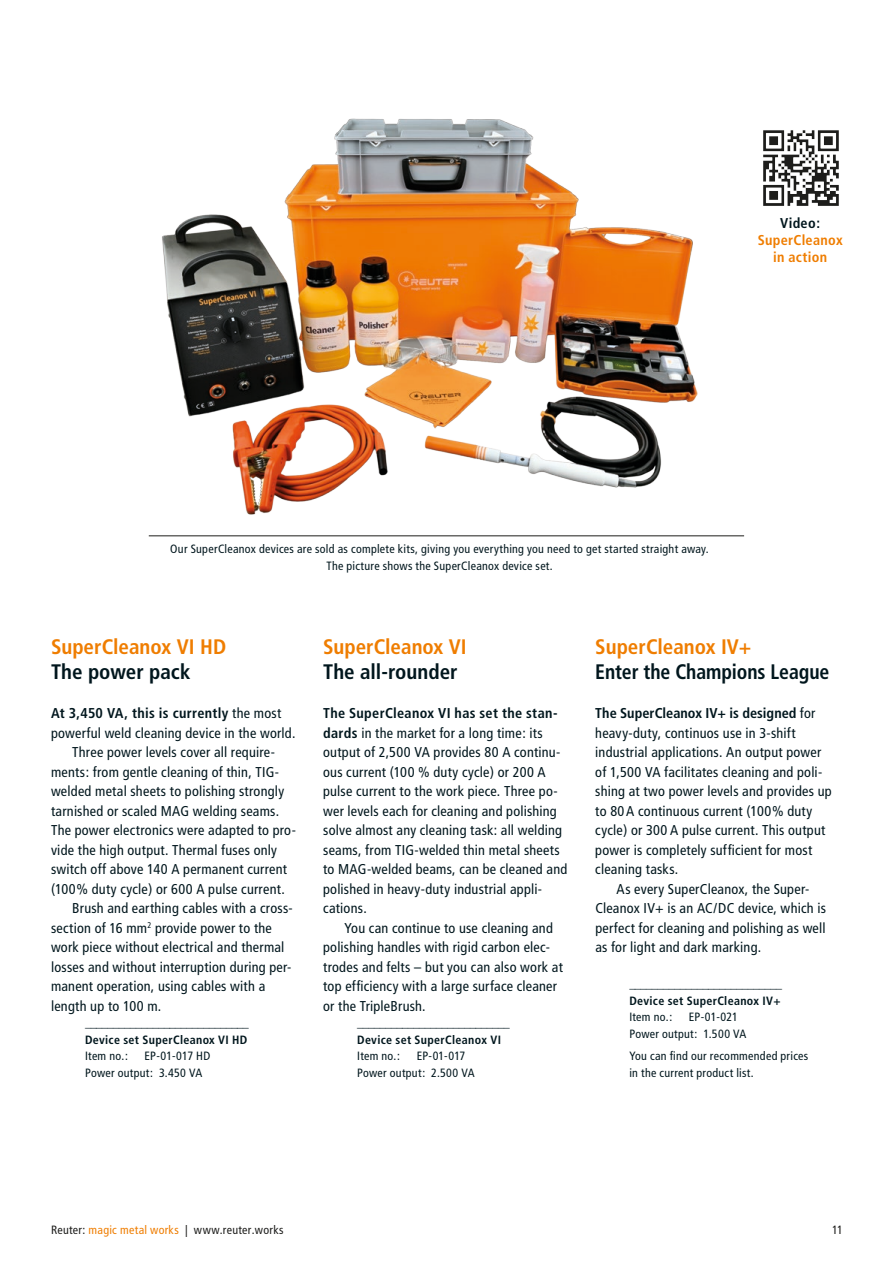
<style>
.page{position:relative;width:893px;height:1263px;background:#fff}
.page>*{position:absolute;margin:0;border:0;box-sizing:border-box;transform-origin:0 0}
.t1{font:700 condensed 21px "Frutiger";color:#ef7d00}
.t2{font:700 condensed 21px "Frutiger";letter-spacing:-.005em;color:#00161d}
.t3{font:700 condensed 21px "Frutiger";letter-spacing:-.005em;color:#00161d;scale:.94 1}
.t4{font:condensed 14.25px/19.5px "Frutiger";letter-spacing:.015em;color:#00161d}
.t5{font:700 condensed 14.25px "Frutiger";letter-spacing:.005em;color:#00161d}
.t6{font:700 condensed 14.25px/16.8px "Frutiger";letter-spacing:.02em;color:#ef7d00;text-align:center}
.t7{font:condensed 12px/16.5px "Frutiger";letter-spacing:.02em;color:#00161d}
.t8{font:700 condensed 12px/16.5px "Frutiger";letter-spacing:.025em;color:#00161d}
.t9{font:condensed 12px "Frutiger";letter-spacing:.025em;color:#1d1d1b}
.s1{font-weight:400}
.s2{font-weight:700}
.s3{color:#ef7d00}
</style>
<div class="page">
<img style="left:162px;top:118px;width:536px;height:397px">
<hr style="left:149px;top:535px;width:595px;height:1px;background:#1d1d1b">
<img style="left:763px;top:130px;width:76px;height:76px">
<p class="t5" style="left:780px;top:214px;width:41px">Video:</p>
<p class="t6" style="left:758px;top:231px;width:86px">SuperCleanox in action</p>
<p class="t7" style="left:170px;top:541px;width:540px;text-align:center">Our SuperCleanox devices are sold as complete kits, giving you everything you need to get started straight away.<br>The picture shows the SuperCleanox device set.</p>
<h1 class="t1" style="left:51px;top:634px;width:177px">SuperCleanox VI HD</h1>
<h1 class="t2" style="left:51px;top:659px;width:141px">The power pack</h1>
<p class="t5" style="left:51px;top:705px;width:232px">At 3,450 VA, this is currently <span class="s1">the most</span></p>
<p class="t4" style="left:51px;top:723px;width:246px">powerful weld cleaning device in the world.</p>
<p class="t4" style="left:72px;top:742px;width:204px">Three power levels cover all require-</p>
<p class="t4" style="left:51px;top:762px;width:230px">ments: from gentle cleaning of thin, TIG-</p>
<p class="t4" style="left:51px;top:781px;width:235px">welded metal sheets to polishing strongly</p>
<p class="t4" style="left:51px;top:801px;width:230px">tarnished or scaled MAG welding seams.</p>
<p class="t4" style="left:51px;top:820px;width:246px">The power electronics were adapted to pro-</p>
<p class="t4" style="left:51px;top:840px;width:228px">vide the high output. Thermal fuses only</p>
<p class="t4" style="left:51px;top:859px;width:238px">switch off above 140 A permanent current</p>
<p class="t4" style="left:51px;top:879px;width:235px">(100% duty cycle) or 600 A pulse current.</p>
<p class="t4" style="left:72px;top:898px;width:222px">Brush and earthing cables with a cross-</p>
<p class="t4" style="left:51px;top:918px;width:222px">section of 16 mm<sup>2</sup> provide power to the</p>
<p class="t4" style="left:51px;top:937px;width:235px">work piece without electrical and thermal</p>
<p class="t4" style="left:51px;top:957px;width:242px">losses and without interruption during per-</p>
<p class="t4" style="left:51px;top:976px;width:216px">manent operation, using cables with a</p>
<p class="t4" style="left:51px;top:996px;width:112px">length up to 100 m.</p>
<p class="t8" style="left:85px;top:1015px;width:165px">_____________________________<br>Device set SuperCleanox VI HD</p>
<p class="t7" style="left:85px;top:1048px;width:44px">Item no.:</p>
<p class="t7" style="left:85px;top:1048px;width:127px;text-indent:60px">EP-01-017 HD<br>Power output: 3.450 VA</p>
<h1 class="t1" style="left:323px;top:634px;width:145px">SuperCleanox VI</h1>
<h1 class="t2" style="left:323px;top:659px;width:136px">The all-rounder</h1>
<p class="t4" style="left:323px;top:703px;width:246px"><span class="s2">The SuperCleanox VI has set the stan&shy;dards</span> in the market for a long time: its output of 2,500 VA provides 80 A continu&shy;ous current (100 % duty cycle) or 200 A pulse current to the work piece. Three po&shy;wer levels each for cleaning and polishing solve almost any cleaning task: all welding seams, from TIG-welded thin metal sheets to MAG-welded beams, can be cleaned and polished in heavy-duty industrial appli&shy;cations.</p>
<p class="t4" style="left:323px;top:918px;width:241px;text-indent:21px">You can continue to use cleaning and polishing handles with rigid carbon elec&shy;trodes and felts – but you can also work at top efficiency with a large surface cleaner or the TripleBrush.</p>
<p class="t8" style="left:357px;top:1015px;width:154px">___________________________<br>Device set SuperCleanox VI</p>
<p class="t7" style="left:357px;top:1048px;width:44px">Item no.:</p>
<p class="t7" style="left:357px;top:1048px;width:119px;text-indent:60px">EP-01-017<br>Power output: 2.500 VA</p>
<h1 class="t1" style="left:595px;top:634px;width:158px">SuperCleanox IV+</h1>
<h1 class="t3" style="left:595px;top:659px;width:251px">Enter the Champions League</h1>
<p class="t5" style="left:595px;top:705px;width:222px">The SuperCleanox IV+ is designed <span class="s1">for</span></p>
<p class="t4" style="left:595px;top:723px;width:202px">heavy-duty, continuos use in 3-shift</p>
<p class="t4" style="left:595px;top:742px;width:227px">industrial applications. An output power</p>
<p class="t4" style="left:595px;top:762px;width:228px">of 1,500 VA facilitates cleaning and poli-</p>
<p class="t4" style="left:595px;top:781px;width:238px">shing at two power levels and provides up</p>
<p class="t4" style="left:595px;top:801px;width:218px">to 80 A continuous current (100% duty</p>
<p class="t4" style="left:595px;top:820px;width:232px">cycle) or 300 A pulse current. This output</p>
<p class="t4" style="left:595px;top:840px;width:218px">power is completely sufficient for most</p>
<p class="t4" style="left:595px;top:859px;width:84px">cleaning tasks.</p>
<p class="t4" style="left:617px;top:879px;width:193px">As every SuperCleanox, the Super-</p>
<p class="t4" style="left:595px;top:898px;width:232px">Cleanox IV+ is an AC/DC device, which is</p>
<p class="t4" style="left:595px;top:918px;width:232px">perfect for cleaning and polishing as well</p>
<p class="t4" style="left:595px;top:937px;width:167px">as for light and dark marking.</p>
<p class="t8" style="left:629px;top:976px;width:154px">___________________________<br>Device set SuperCleanox IV+</p>
<p class="t7" style="left:629px;top:1009px;width:44px">Item no.:</p>
<p class="t7" style="left:629px;top:1009px;width:119px;text-indent:60px">EP-01-021<br>Power output: 1.500 VA</p>
<p class="t7" style="left:629px;top:1048px;width:180px">You can find our recommended prices in the current product list.</p>
<p class="t9" style="left:51px;top:1222px;width:234px">Reuter: <span class="s3">magic metal works</span> | www.reuter.works</p>
<p class="t9" style="left:832px;top:1222px;width:13px">11</p>
</div>
